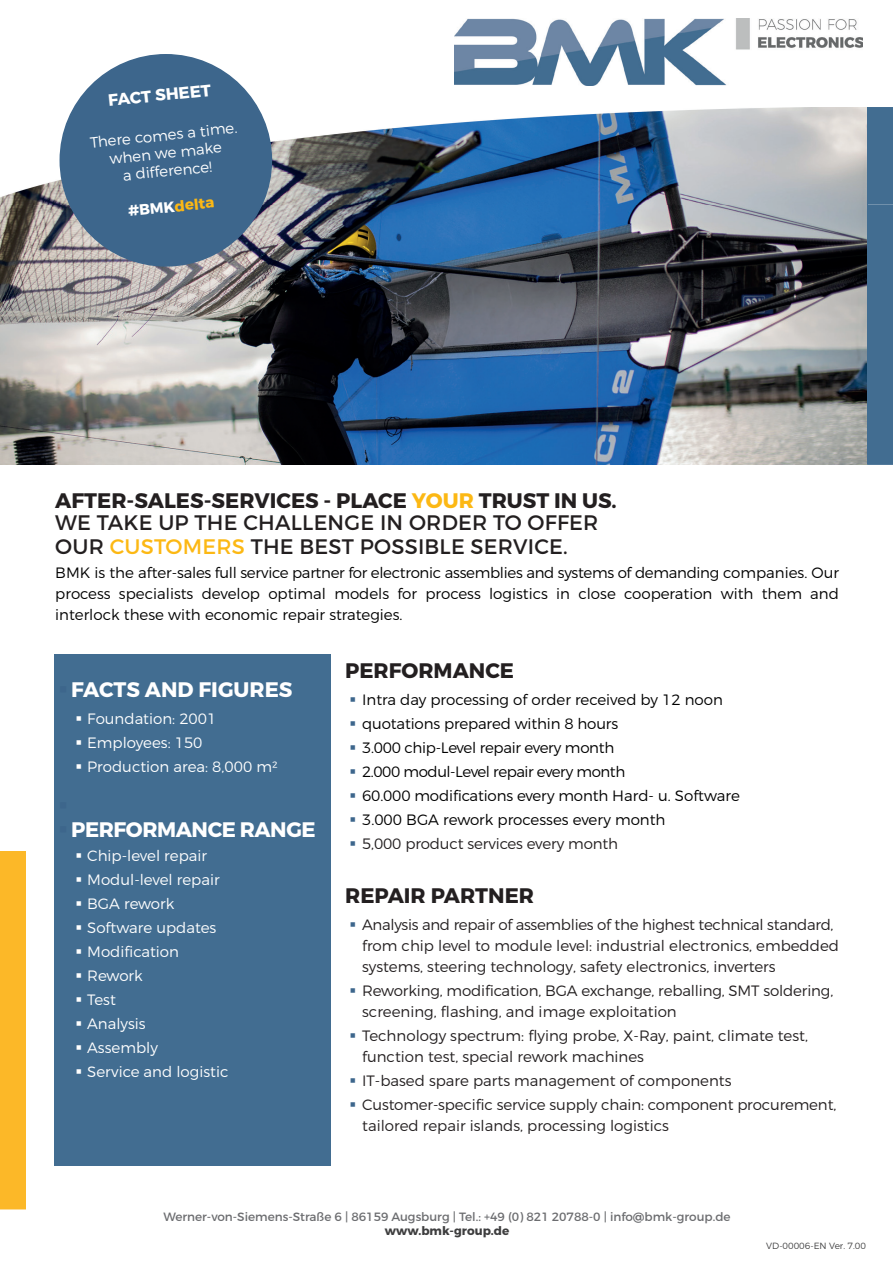
<style>
.page{position:relative;width:893px;height:1263px;background:#fff}
.page>*{position:absolute;margin:0;border:0;box-sizing:border-box;transform-origin:0 0}
.t1{font:21px/23.2px "Montserrat";letter-spacing:.01em;color:#231f20}
.t2{font:700 21px "Montserrat";color:#231f20}
.t3{font:700 21px "Montserrat";letter-spacing:-.02em;color:#fff}
.t4{font:700 21px "Montserrat";color:#fff}
.t5{font:700 16.5px "Montserrat";color:#fff}
.t6{font:300 15px/21px "Montserrat";color:#231f20}
.t7{font:300 15px/21px "Montserrat";letter-spacing:-.01em;color:#000;text-align:justify}
.t8{font:300 15px/18px "Montserrat";color:#fff;text-align:center}
.t9{font:300 15px "Montserrat";letter-spacing:-.03em;color:#000}
.t10{font:700 15px "Montserrat";color:#fcb814}
.t11{font:12px "Montserrat";color:#6c6d70}
.t12{font:700 12px "Montserrat";color:#3e3e3f}
.t13{font:300 9px "Montserrat";color:#3e3e3f}
.s1{color:#fff}
.s2{font-weight:700}
.s3{font-weight:700;color:#fcb814}
.s4{color:#fcb814}
.s5{color:#3d668c}
</style>
<div class="page">
<img style="left:0;top:107px;width:893px;height:358px">
<img style="left:74px;top:18px;width:399px;height:89px">
<img style="left:584px;top:85px;width:142px;height:1px">
<img style="left:867px;top:205px;width:1px;height:260px">
<img style="left:867px;top:107px;width:1px;height:98px">
<div style="left:0;top:851px;width:26px;height:358px;background:#fcb828"></div>
<div style="left:60px;top:55px;width:211px;height:211px;background:#3d668c;border-radius:50%"></div>
<img style="left:455px;top:19px;width:408px;height:66px">
<div style="left:54px;top:655px;width:277px;height:511px;background:#426d91"></div>
<p class="t5" style="left:107px;top:90px;width:105px;rotate:-6deg">FACT SHEET</p>
<p class="t8" style="left:89px;top:133px;width:149px;rotate:-6deg">There comes a time. when we make<br>a difference!</p>
<p class="t10" style="left:127px;top:202px;width:88px;rotate:-6deg"><span class="s1">#BMK</span>delta</p>
<h1 class="t1" style="left:55px;top:488px;width:563px"><span class="s2">AFTER-SALES-SERVICES - PLACE</span> <span class="s3">YOUR</span> <span class="s2">TRUST IN US.<br></span>WE TAKE UP THE CHALLENGE IN ORDER TO OFFER<br>OUR <span class="s4">CUSTOMERS</span> THE BEST POSSIBLE SERVICE.</h1>
<p class="t7" style="left:55px;top:562px;width:785px">BMK is the after-sales full service partner for electronic assemblies and systems of demanding companies. Our process specialists develop optimal models for process logistics in close cooperation with them and interlock these with economic repair strategies.</p>
<h1 class="t4" style="left:58px;top:676px;width:235px"><span class="s5">▪</span>FACTS AND FIGURES</h1>
<p class="t8" style="left:75px;top:709px;width:142px">▪ Foundation: 2001</p>
<p class="t8" style="left:75px;top:733px;width:129px">▪ Employees: 150</p>
<p class="t8" style="left:75px;top:757px;width:204px">▪ Production area: 8,000 m²</p>
<h1 class="t3" style="left:58px;top:816px;width:259px"><span class="s5">▪</span> PERFORMANCE RANGE</h1>
<p class="t8" style="left:75px;top:846px;width:133px">▪ Chip-level repair</p>
<p class="t8" style="left:75px;top:870px;width:146px">▪ Modul-level repair</p>
<p class="t8" style="left:75px;top:894px;width:100px">▪ BGA rework</p>
<p class="t8" style="left:75px;top:918px;width:142px">▪ Software updates</p>
<p class="t8" style="left:75px;top:942px;width:105px">▪ Modification</p>
<p class="t8" style="left:75px;top:966px;width:69px">▪ Rework</p>
<p class="t8" style="left:75px;top:990px;width:42px">▪ Test</p>
<p class="t8" style="left:75px;top:1014px;width:72px">▪ Analysis</p>
<p class="t8" style="left:75px;top:1038px;width:84px">▪ Assembly</p>
<p class="t8" style="left:75px;top:1062px;width:155px">▪ Service and logistic</p>
<h1 class="t2" style="left:345px;top:657px;width:171px">PERFORMANCE</h1>
<p class="t7" style="left:349px;top:688px;width:375px"><span class="s5">▪</span> Intra day processing of order received by 12 noon</p>
<p class="t7" style="left:349px;top:712px;width:270px"><span class="s5">▪</span> quotations prepared within 8 hours</p>
<p class="t7" style="left:349px;top:736px;width:266px"><span class="s5">▪</span> 3.000 chip-Level repair every month</p>
<p class="t9" style="left:349px;top:762px;width:277px"><span class="s5">▪</span> 2.000 modul-Level repair every month</p>
<p class="t7" style="left:349px;top:784px;width:392px"><span class="s5">▪</span> 60.000 modifications every month Hard- u. Software</p>
<p class="t7" style="left:349px;top:808px;width:318px"><span class="s5">▪</span> 3.000 BGA rework processes every month</p>
<p class="t6" style="left:349px;top:832px;width:270px"><span class="s5">▪</span> 5,000 product services every month</p>
<h1 class="t2" style="left:345px;top:882px;width:190px">REPAIR PARTNER</h1>
<p class="t6" style="left:362px;top:914px;width:478px;text-indent:-13px"><span class="s5">▪</span> Analysis and repair of assemblies of the highest technical standard, from chip level to module level: industrial electronics, embedded systems, steering technology, safety electronics, inverters</p>
<p class="t6" style="left:362px;top:980px;width:473px;text-indent:-13px"><span class="s5">▪</span> Reworking, modification, BGA exchange, reballing, SMT soldering, screening, flashing, and image exploitation</p>
<p class="t6" style="left:362px;top:1025px;width:447px;text-indent:-13px"><span class="s5">▪</span> Technology spectrum: flying probe, X-Ray, paint, climate test, function test, special rework machines</p>
<p class="t6" style="left:349px;top:1070px;width:384px"><span class="s5">▪</span> IT-based spare parts management of components</p>
<p class="t6" style="left:362px;top:1094px;width:476px;text-indent:-13px"><span class="s5">▪</span> Customer-specific service supply chain: component procurement, tailored repair islands, processing logistics</p>
<p class="t11" style="left:164px;top:1209px;width:568px">Werner-von-Siemens-Straße 6 | 86159 Augsburg | Tel.: +49 (0) 821 20788-0 | info@bmk-group.de</p>
<p class="t12" style="left:385px;top:1223px;width:126px">www.bmk-group.de</p>
<p class="t13" style="left:766px;top:1240px;width:101px">VD-00006-EN Ver. 7.00</p>
</div>
